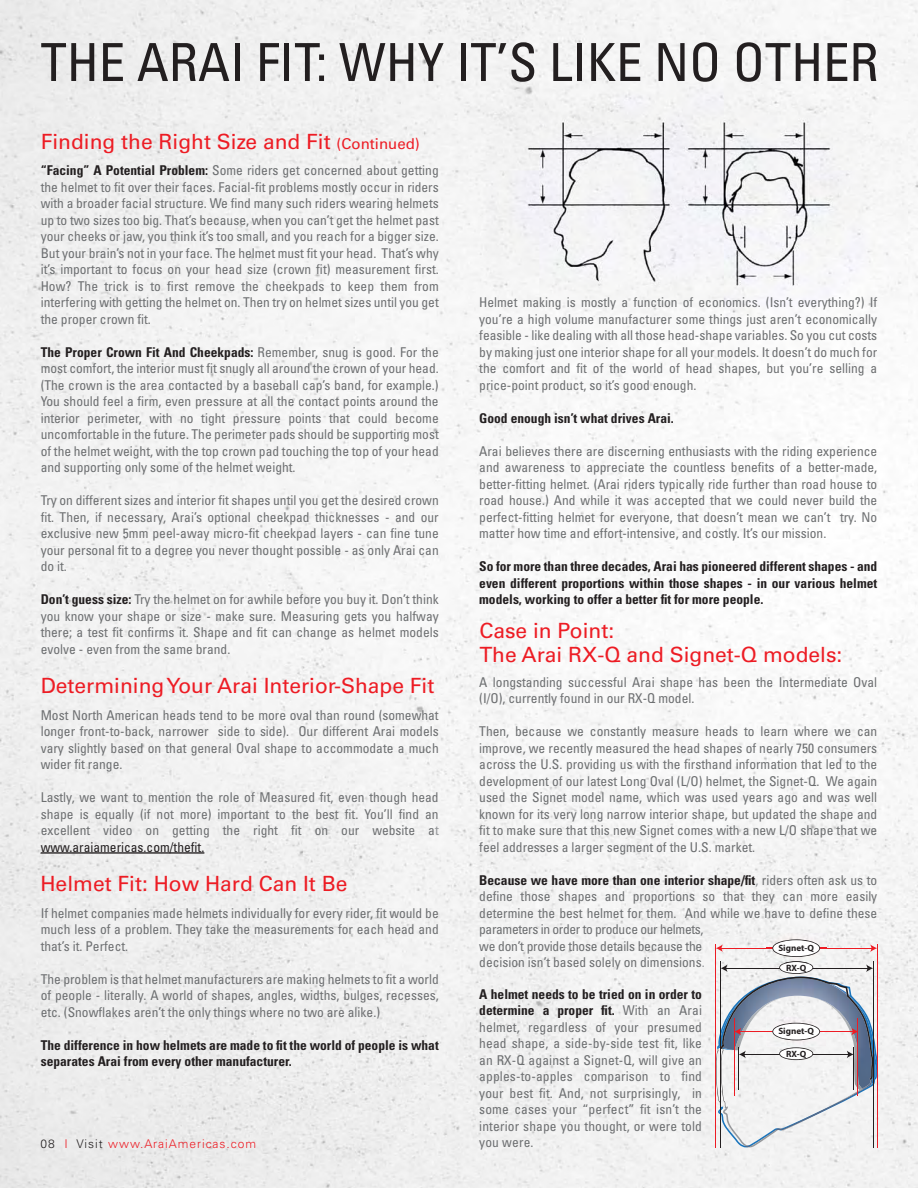
<style>
.page{position:relative;width:918px;height:1188px;background:#fff}
.page>*{position:absolute;margin:0;border:0;box-sizing:border-box;transform-origin:0 0}
.t1{font:condensed 52.5px "Univers LT Std";color:#231f20}
.t2{font:21px/24px "Univers LT Std";color:#ed1c24}
.t3{font:condensed 13.5px/16.5px "Univers LT Std";color:#6d6f71;text-align:justify}
.t4{font:700 condensed 13.5px/16.5px "Univers LT Std";color:#231f20}
.t5{font:300 12px "Univers LT Std";letter-spacing:.08em;color:#ed1c24}
.t6{font:700 9.15px "Myriad Pro";color:#231f20}
.s1{font-size:15px}
.s2{font-weight:700;color:#231f20}
.s3{color:#939598}
.s4{color:#231f20}
</style>
<div class="page">
<img style="left:0;top:0;width:918px;height:1188px">
<svg style="left:41px;top:853px;width:163px;height:1px"></svg>
<hr style="left:720px;top:961px;width:1px;height:187px;background:#231f20">
<hr style="left:873px;top:961px;width:1px;height:187px;background:#231f20">
<hr style="left:715px;top:944px;width:1px;height:204px;background:#ed1c24">
<hr style="left:877px;top:944px;width:1px;height:204px;background:#ed1c24">
<img style="left:766px;top:933px;width:60px;height:6px">
<svg style="left:716px;top:939px;width:162px;height:208px"></svg>
<h1 class="t1" style="left:40px;top:37px;width:840px">THE ARAI FIT: WHY IT’S LIKE NO OTHER</h1>
<h2 class="t2" style="left:41px;top:129px;width:381px">Finding the Right Size and Fit <span class="s1">(Continued)</span></h2>
<p class="t3" style="left:41px;top:163px;width:400px"><span class="s2">“Facing” A Potential Problem:</span> Some riders get concerned about getting the helmet to fit over their faces. Facial-fit problems mostly occur in riders with a broader facial structure. We find many such riders wearing helmets up to two sizes too big. That’s because, when you can’t get the helmet past your cheeks or jaw, you think it’s too small, and you reach for a bigger size.<br>But your brain’s not in your face. The helmet must fit your head. That’s why it’s important to focus on your head size (crown fit) measurement first.<br>How? The trick is to first remove the cheekpads to keep them from interfering with getting the helmet on. Then try on helmet sizes until you get the proper crown fit.</p>
<p class="t3" style="left:41px;top:344px;width:400px"><span class="s2">The Proper Crown Fit And Cheekpads:</span> Remember, snug is good. For the most comfort, the interior must fit snugly all around the crown of your head. (The crown is the area contacted by a baseball cap’s band, for example.)<br>You should feel a firm, even pressure at all the contact points around the interior perimeter, with no tight pressure points that could become uncomfortable in the future. The perimeter pads should be supporting most of the helmet weight, with the top crown pad touching the top of your head and supporting only some of the helmet weight.</p>
<p class="t3" style="left:41px;top:493px;width:400px">Try on different sizes and interior fit shapes until you get the desired crown fit. Then, if necessary, Arai’s optional cheekpad thicknesses - and our exclusive new 5mm peel-away micro-fit cheekpad layers - can fine tune your personal fit to a degree you never thought possible - as only Arai can do it.</p>
<p class="t3" style="left:41px;top:592px;width:400px"><span class="s2">Don’t guess size:</span> Try the helmet on for awhile before you buy it. Don’t think you know your shape or size - make sure. Measuring gets you halfway there; a test fit confirms it. Shape and fit can change as helmet models evolve - even from the same brand.</p>
<h2 class="t2" style="left:41px;top:674px;width:395px">Determining Your Arai Interior-Shape Fit</h2>
<p class="t3" style="left:41px;top:707px;width:400px">Most North American heads tend to be more oval than round (somewhat longer front-to-back, narrower side to side). Our different Arai models vary slightly based on that general Oval shape to accommodate a much wider fit range.</p>
<p class="t3" style="left:41px;top:790px;width:400px">Lastly, we want to mention the role of Measured fit, even though head shape is equally (if not more) important to the best fit. You’ll find an excellent video on getting the right fit on our website a<span class="s3">t </span><span class="s4">www.araiamericas.com/thefit.</span></p>
<h2 class="t2" style="left:40px;top:872px;width:308px">Helmet Fit: How Hard Can It Be</h2>
<p class="t3" style="left:41px;top:905px;width:400px">If helmet companies made helmets individually for every rider, fit would be much less of a problem. They take the measurements for each head and that’s it. Perfect.</p>
<p class="t3" style="left:41px;top:971px;width:400px">The problem is that helmet manufacturers are making helmets to fit a world of people - literally. A world of shapes, angles, widths, bulges, recesses, etc. (Snowflakes aren’t the only things where no two are alike.)</p>
<p class="t4" style="left:41px;top:1037px;width:400px">The difference in how helmets are made to fit the world of people is what separates Arai from every other manufacturer.</p>
<p class="t5" style="left:40px;top:1139px;width:217px"><span class="s4">08</span> I <span class="s4">Visit</span> www.AraiAmericas.com</p>
<p class="t3" style="left:479px;top:295px;width:400px">Helmet making is mostly a function of economics. (Isn’t everything?) If you’re a high volume manufacturer some things just aren’t economically feasible - like dealing with all those head-shape variables. So you cut costs by making just one interior shape for all your models. It doesn’t do much for the comfort and fit of the world of head shapes, but you’re selling a price-point product, so it’s good enough.</p>
<p class="t4" style="left:479px;top:410px;width:196px">Good enough isn’t what drives Arai.</p>
<p class="t3" style="left:479px;top:443px;width:400px">Arai believes there are discerning enthusiasts with the riding experience and awareness to appreciate the countless benefits of a better-made, better-fitting helmet. (Arai riders typically ride further than road house to road house.) And while it was accepted that we could never build the perfect-fitting helmet for everyone, that doesn’t mean we can’t try. No matter how time and effort-intensive, and costly. It’s our mission.</p>
<p class="t4" style="left:479px;top:559px;width:400px;text-align:justify">So for more than three decades, Arai has pioneered different shapes - and even different proportions within those shapes - in our various helmet models, working to offer a better fit for more people.</p>
<h2 class="t2" style="left:479px;top:619px;width:365px">Case in Point:<br>The Arai RX-Q and Signet-Q models:</h2>
<p class="t3" style="left:479px;top:674px;width:400px">A longstanding successful Arai shape has been the Intermediate Oval (I/O), currently found in our RX-Q model.</p>
<p class="t3" style="left:479px;top:724px;width:400px">Then, because we constantly measure heads to learn where we can improve, we recently measured the head shapes of nearly 750 consumers across the U.S. providing us with the firsthand information that led to the development of our latest Long Oval (L/O) helmet, the Signet-Q. We again used the Signet model name, which was used years ago and was well known for its very long narrow interior shape, but updated the shape and fit to make sure that this new Signet comes with a new L/O shape that we feel addresses a larger segment of the U.S. market.</p>
<p class="t3" style="left:479px;top:872px;width:400px;text-align:left"><span class="s2">Because we have more than one interior shape/fit</span><span class="s3">,</span> riders often ask us to define those shapes and proportions so that they can more easily determine the best helmet for them. And while we have to define these parameters in order to produce our helmets,<br>we don’t provide those details because the<br>decision isn’t based solely on dimensions<span class="s3">.</span></p>
<p class="t6" style="left:778px;top:942px;width:37px">Signet-Q</p>
<p class="t6" style="left:786px;top:962px;width:22px">RX-Q</p>
<p class="t3" style="left:479px;top:986px;width:224px"><span class="s2">A helmet needs to be tried on in order to determine a proper fit.</span> With an Arai helmet, regardless of your presumed head shape, a side-by-side test fit, like an RX-Q against a Signet-Q, will give an apples-to-apples comparison to find your best fit. And, not surprisingly, in some cases your “perfect” fit isn’t the interior shape you thought, or were told you were.</p>
<p class="t6" style="left:778px;top:1026px;width:37px">Signet-Q</p>
<p class="t6" style="left:786px;top:1048px;width:22px">RX-Q</p>
</div>
